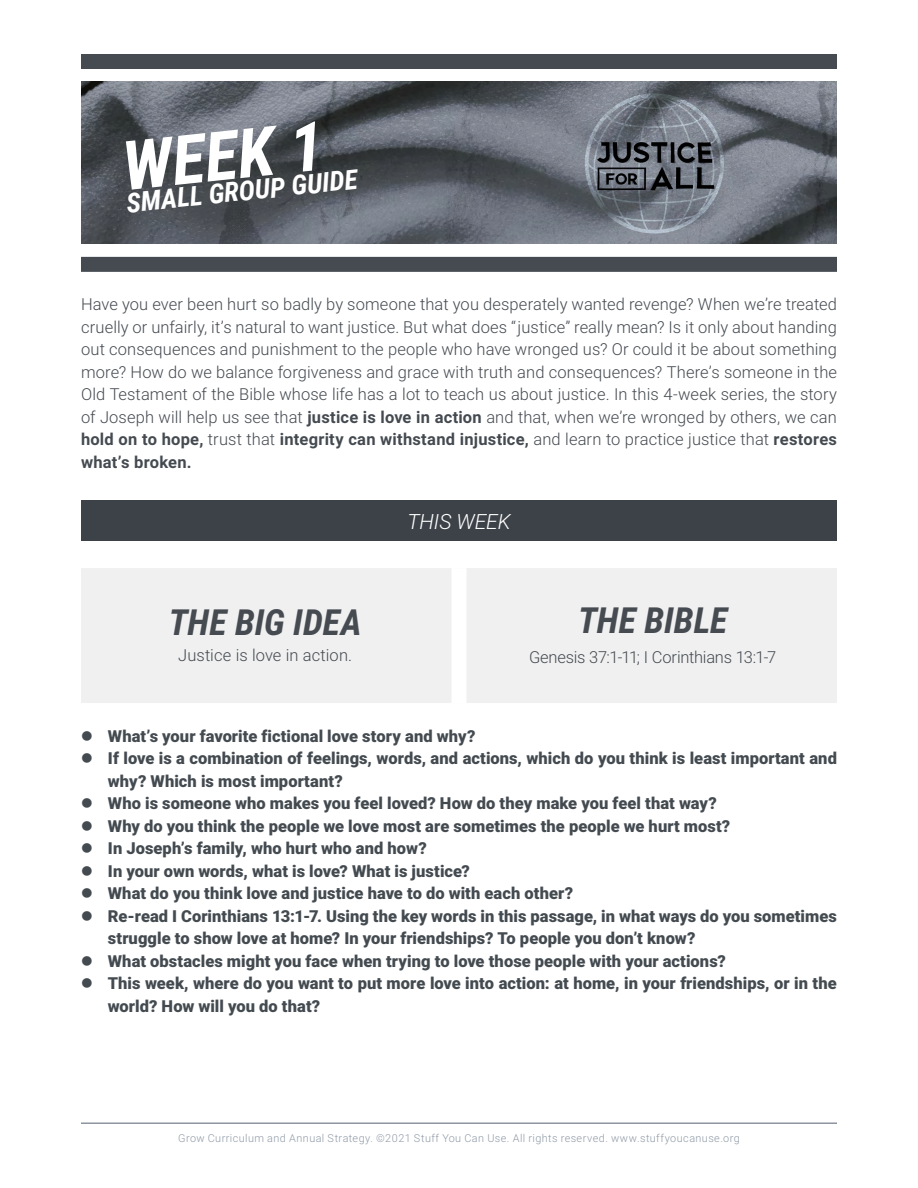
<style>
.page{position:relative;width:918px;height:1188px;background:#fff}
.page>*{position:absolute;margin:0;border:0;box-sizing:border-box;transform-origin:0 0}
.t1{font:italic 700 68.25px "Roboto Condensed";color:#fff}
.t2{font:italic 700 36px "Roboto Condensed";color:#454b51}
.t3{font:italic 700 27.3px "Roboto Condensed";color:#fff}
.t4{font:italic 300 21px "Roboto";letter-spacing:-.005em;color:#fff}
.t5{font:900 16.5px/22.5px "Roboto";letter-spacing:.005em;color:#434a50}
.t6{font:300 16.5px/22.5px "Roboto";letter-spacing:.005em;color:#444a50;text-align:justify}
.t7{font:300 16.5px "Roboto";letter-spacing:-.01em;color:#434a50}
.t8{font:300 10.8px "Roboto";letter-spacing:.04em;color:#8f99a6}
.s1{font-weight:700}
</style>
<div class="page">
<div style="left:81px;top:568px;width:756px;height:135px;background:#f0f0f0"></div>
<div style="left:452px;top:568px;width:14px;height:135px;background:#fff"></div>
<img style="left:81px;top:82px;width:756px;height:162px">
<hr style="left:81px;top:1122px;width:756px;height:2px;background:#8d949e">
<div style="left:81px;top:54px;width:756px;height:15px;background:#454b51"></div>
<div style="left:81px;top:500px;width:756px;height:41px;background:#3d4248"></div>
<div style="left:81px;top:257px;width:756px;height:15px;background:#454b51"></div>
<h1 class="t1" style="left:118px;top:119px;width:204px;rotate:-6deg">WEEK 1</h1>
<h3 class="t3" style="left:124px;top:184px;width:234px;rotate:-6deg">SMALL GROUP GUIDE</h3>
<p class="t6" style="left:81px;top:293px;width:758px">Have you ever been hurt so badly by someone that you desperately wanted revenge? When we’re treated cruelly or unfairly, it’s natural to want justice. But what does “justice” really mean? Is it only about handing out consequences and punishment to the people who have wronged us? Or could it be about something more? How do we balance forgiveness and grace with truth and consequences? There’s someone in the Old Testament of the Bible whose life has a lot to teach us about justice. In this 4-week series, the story of Joseph will help us see that <span class="s1">justice is love in action</span> and that, when we’re wronged by others, we can <span class="s1">hold on to hope,</span> trust that <span class="s1">integrity can withstand injustice,</span> and learn to practice justice that <span class="s1">restores what’s broken.</span></p>
<h2 class="t2" style="left:169px;top:597px;width:195px">THE BIG IDEA</h2>
<p class="t7" style="left:178px;top:644px;width:176px">Justice is love in action.</p>
<p class="t4" style="left:407px;top:506px;width:105px">THIS WEEK</p>
<h2 class="t2" style="left:578px;top:595px;width:151px">THE BIBLE</h2>
<p class="t7" style="left:529px;top:645px;width:249px">Genesis 37:1-11; I Corinthians 13:1-7</p>
<p class="t5" style="left:108px;top:724px;width:731px">What’s your favorite fictional love story and why?<br>If love is a combination of feelings, words, and actions, which do you think is least important and why? Which is most important?<br>Who is someone who makes you feel loved? How do they make you feel that way?<br>Why do you think the people we love most are sometimes the people we hurt most?<br>In Joseph’s family, who hurt who and how?<br>In your own words, what is love? What is justice?<br>What do you think love and justice have to do with each other?<br>Re-read I Corinthians 13:1-7. Using the key words in this passage, in what ways do you sometimes struggle to show love at home? In your friendships? To people you don’t know?<br>What obstacles might you face when trying to love those people with your actions?<br>This week, where do you want to put more love into action: at home, in your friendships, or in the world? How will you do that?</p>
<p class="t8" style="left:178px;top:1131px;width:563px">Grow Curriculum and Annual Strategy. ©2021 Stuff You Can Use. All rights reserved. www.stuffyoucanuse.org</p>
</div>
